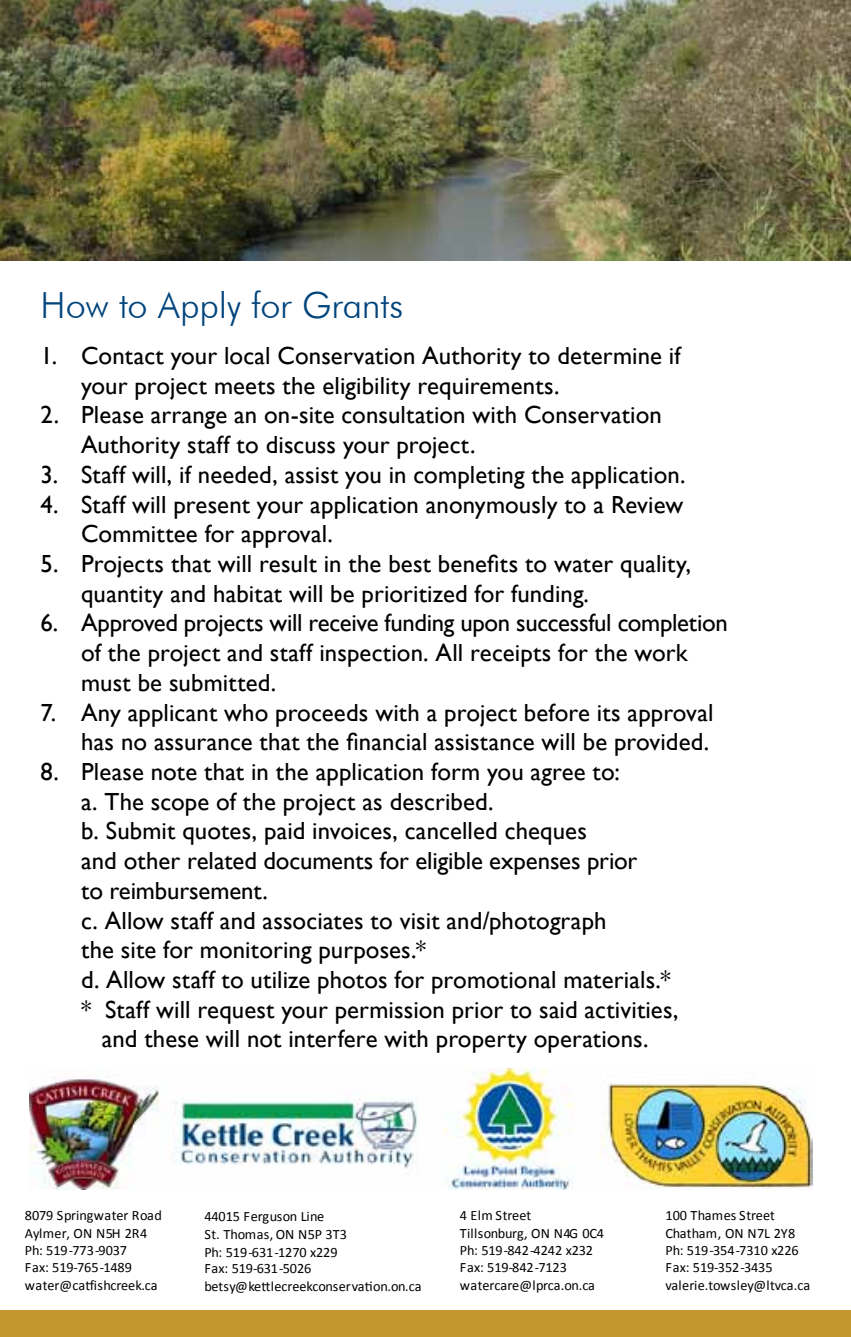
<style>
.page{position:relative;width:851px;height:1337px;background:#fff}
.page>*{position:absolute;margin:0;border:0;box-sizing:border-box;transform-origin:0 0}
.t1{font:300 36px "Futura BT";letter-spacing:-.005em;color:#00447c}
.t2{font:24.75px/29.7px "Gill Sans";letter-spacing:.005em;color:#000}
.t3{font:14.17px/17.6px "Calibri";letter-spacing:-.005em;color:#000}
</style>
<div class="page">
<div style="left:0;top:1310px;width:850px;height:26px;background:#c3972d"></div>
<img style="left:29px;top:1068px;width:783px;height:121px">
<img style="left:0;top:0;width:850px;height:260px">
<h1 class="t1" style="left:40px;top:283px;width:364px">How to Apply for Grants</h1>
<p class="t2" style="left:81px;top:341px;width:601px;text-indent:-40px">1. Contact your local Conservation Authority to determine if your project meets the eligibility requirements.</p>
<p class="t2" style="left:81px;top:401px;width:582px;text-indent:-40px">2. Please arrange an on-site consultation with Conservation<br>Authority staff to discuss your project.</p>
<p class="t2" style="left:40px;top:460px;width:646px">3. Staff will, if needed, assist you in completing the application.</p>
<p class="t2" style="left:81px;top:490px;width:603px;text-indent:-40px">4. Staff will present your application anonymously to a Review<br>Committee for approval.</p>
<p class="t2" style="left:81px;top:549px;width:611px;text-indent:-40px">5. Projects that will result in the best benefits to water quality, quantity and habitat will be prioritized for funding.</p>
<p class="t2" style="left:81px;top:609px;width:647px;text-indent:-40px">6. Approved projects will receive funding upon successful completion of the project and staff inspection. All receipts for the work must be submitted.</p>
<p class="t2" style="left:40px;top:698px;width:674px;text-align:right">7. Any applicant who proceeds with a project before its approval has no assurance that the financial assistance will be provided.</p>
<p class="t2" style="left:40px;top:757px;width:580px">8. Please note that in the application form you agree to:</p>
<p class="t2" style="left:81px;top:787px;width:414px">a. The scope of the project as described.</p>
<p class="t2" style="left:81px;top:816px;width:507px">b. Submit quotes, paid invoices, cancelled cheques</p>
<p class="t2" style="left:81px;top:846px;width:557px">and other related documents for eligible expenses prior</p>
<p class="t2" style="left:81px;top:876px;width:188px">to reimbursement.</p>
<p class="t2" style="left:81px;top:906px;width:527px">c. Allow staff and associates to visit and/photograph</p>
<p class="t2" style="left:81px;top:935px;width:346px">the site for monitoring purposes.*</p>
<p class="t2" style="left:81px;top:965px;width:591px">d. Allow staff to utilize photos for promotional materials.*</p>
<p class="t2" style="left:81px;top:995px;width:598px">* Staff will request your permission prior to said activities,</p>
<p class="t2" style="left:102px;top:1024px;width:548px">and these will not interfere with property operations.</p>
<p class="t3" style="left:25px;top:1206px;width:138px">8079 Springwater Road<br>Aylmer, ON N5H 2R4<br>Ph: 519-773-9037<br>Fax: 519-765-1489 water@catfishcreek.ca</p>
<p class="t3" style="left:204px;top:1207px;width:219px">44015 Ferguson Line<br>St. Thomas, ON N5P 3T3<br>Ph: 519-631-1270 x229<br>Fax: 519-631-5026 betsy@kettlecreekconservation.on.ca</p>
<p class="t3" style="left:459px;top:1206px;width:145px">4 Elm Street<br>Tillsonburg, ON N4G 0C4<br>Ph: 519-842-4242 x232<br>Fax: 519-842-7123 watercare@lprca.on.ca</p>
<p class="t3" style="left:665px;top:1206px;width:146px">100 Thames Street<br>Chatham, ON N7L 2Y8<br>Ph: 519-354-7310 x226<br>Fax: 519-352-3435 valerie.towsley@ltvca.ca</p>
</div>
